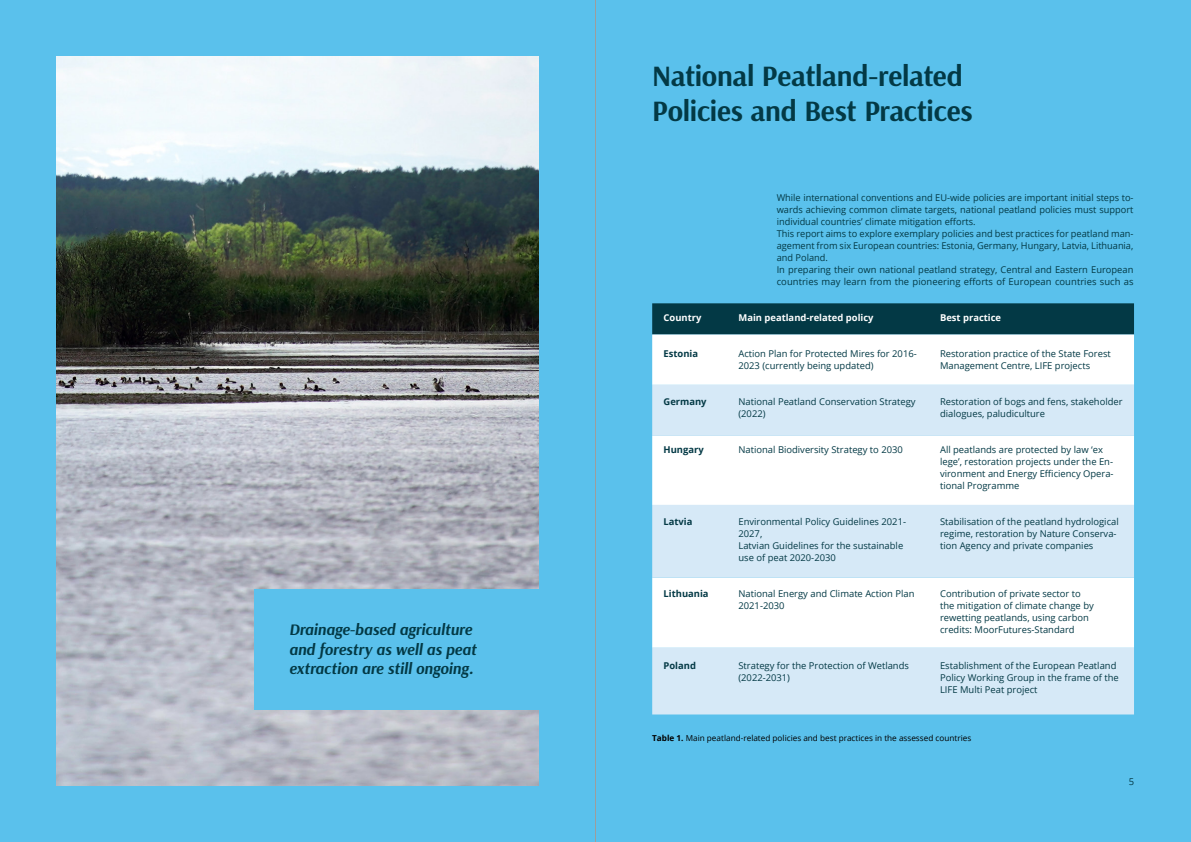
<style>
.page{position:relative;width:1191px;height:842px;background:#5ac1ec}
.page>*{position:absolute;margin:0;border:0;box-sizing:border-box;transform-origin:0 0}
.t1{font:700 29.4px/35.3px "Arsenal";letter-spacing:-.01em;color:#033945}
.t2{font:italic 700 16px/19.2px "Arsenal";color:#033945}
.t3{font:9.4px/12px "Open Sans";color:#033945}
.t4{font:700 9.4px "Open Sans";color:#fff}
.t5{font:700 9.4px "Open Sans";color:#033945}
.t6{font:8.2px "Open Sans";color:#000}
.s1{font-weight:700}
</style>
<div class="page">
<img style="left:57px;top:57px;width:482px;height:728px">
<div style="left:254px;top:590px;width:318px;height:120px;background:#5ac1ec"></div>
<div style="left:652px;top:303px;width:482px;height:31px;background:#033945"></div>
<div style="left:652px;top:334px;width:482px;height:51px;background:#fff"></div>
<svg style="left:652px;top:385px;width:482px;height:329px;background:#e7f2fa"></svg>
<hr style="left:595px;top:0;width:1px;height:842px;background:#9d9d9c">
<h2 class="t2" style="left:289px;top:621px;width:189px">Drainage-based agriculture and forestry as well as peat extraction are still ongoing.</h2>
<h1 class="t1" style="left:652px;top:58px;width:322px">National Peatland-related<br>Policies and Best Practices</h1>
<p class="t3" style="left:776px;top:191px;width:358px">While international conventions and EU-wide policies are important initial steps to&shy;wards achieving common climate targets, national peatland policies must support individual countries’ climate mitigation efforts.<br>This report aims to explore exemplary policies and best practices for peatland man&shy;agement from six European countries: Estonia, Germany, Hungary, Latvia, Lithuania, and Poland.<br>In preparing their own national peatland strategy, Central and Eastern European countries may learn from the pioneering efforts of European countries such as</p>
<p class="t4" style="left:663px;top:311px;width:39px">Country</p>
<p class="t4" style="left:738px;top:311px;width:137px">Main peatland-related policy</p>
<p class="t4" style="left:940px;top:311px;width:63px">Best practice</p>
<p class="t5" style="left:663px;top:347px;width:36px">Estonia</p>
<p class="t3" style="left:738px;top:347px;width:180px">Action Plan for Protected Mires for 2016-<br>2023 (currently being updated)</p>
<p class="t3" style="left:940px;top:347px;width:172px">Restoration practice of the State Forest<br>Management Centre, LIFE projects</p>
<p class="t5" style="left:663px;top:395px;width:45px">Germany</p>
<p class="t3" style="left:738px;top:395px;width:179px">National Peatland Conservation Strategy (2022)</p>
<p class="t3" style="left:940px;top:395px;width:184px">Restoration of bogs and fens, stakeholder dialogues, paludiculture</p>
<p class="t5" style="left:663px;top:443px;width:42px">Hungary</p>
<p class="t3" style="left:738px;top:443px;width:166px">National Biodiversity Strategy to 2030</p>
<p class="t3" style="left:940px;top:443px;width:175px">All peatlands are protected by law ‘ex lege’, restoration projects under the En&shy;vironment and Energy Efficiency Opera&shy;tional Programme</p>
<p class="t5" style="left:663px;top:515px;width:30px">Latvia</p>
<p class="t3" style="left:738px;top:515px;width:169px">Environmental Policy Guidelines 2021-<br>2027,<br>Latvian Guidelines for the sustainable use of peat 2020-2030</p>
<p class="t3" style="left:940px;top:515px;width:180px">Stabilisation of the peatland hydrological regime, restoration by Nature Conserva&shy;tion Agency and private companies</p>
<p class="t5" style="left:663px;top:587px;width:47px">Lithuania</p>
<p class="t3" style="left:738px;top:587px;width:177px">National Energy and Climate Action Plan<br>2021-2030</p>
<p class="t3" style="left:940px;top:587px;width:155px">Contribution of private sector to the mitigation of climate change by rewetting peatlands, using carbon credits: MoorFutures-Standard</p>
<p class="t5" style="left:663px;top:659px;width:34px">Poland</p>
<p class="t3" style="left:738px;top:659px;width:172px">Strategy for the Protection of Wetlands (2022-2031)</p>
<p class="t3" style="left:940px;top:659px;width:180px">Establishment of the European Peatland<br>Policy Working Group in the frame of the<br>LIFE Multi Peat project</p>
<p class="t6" style="left:652px;top:732px;width:321px"><span class="s1">Table 1.</span> Main peatland-related policies and best practices in the assessed countries</p>
<p class="t3" style="left:1128px;top:776px;width:7px">5</p>
</div>
